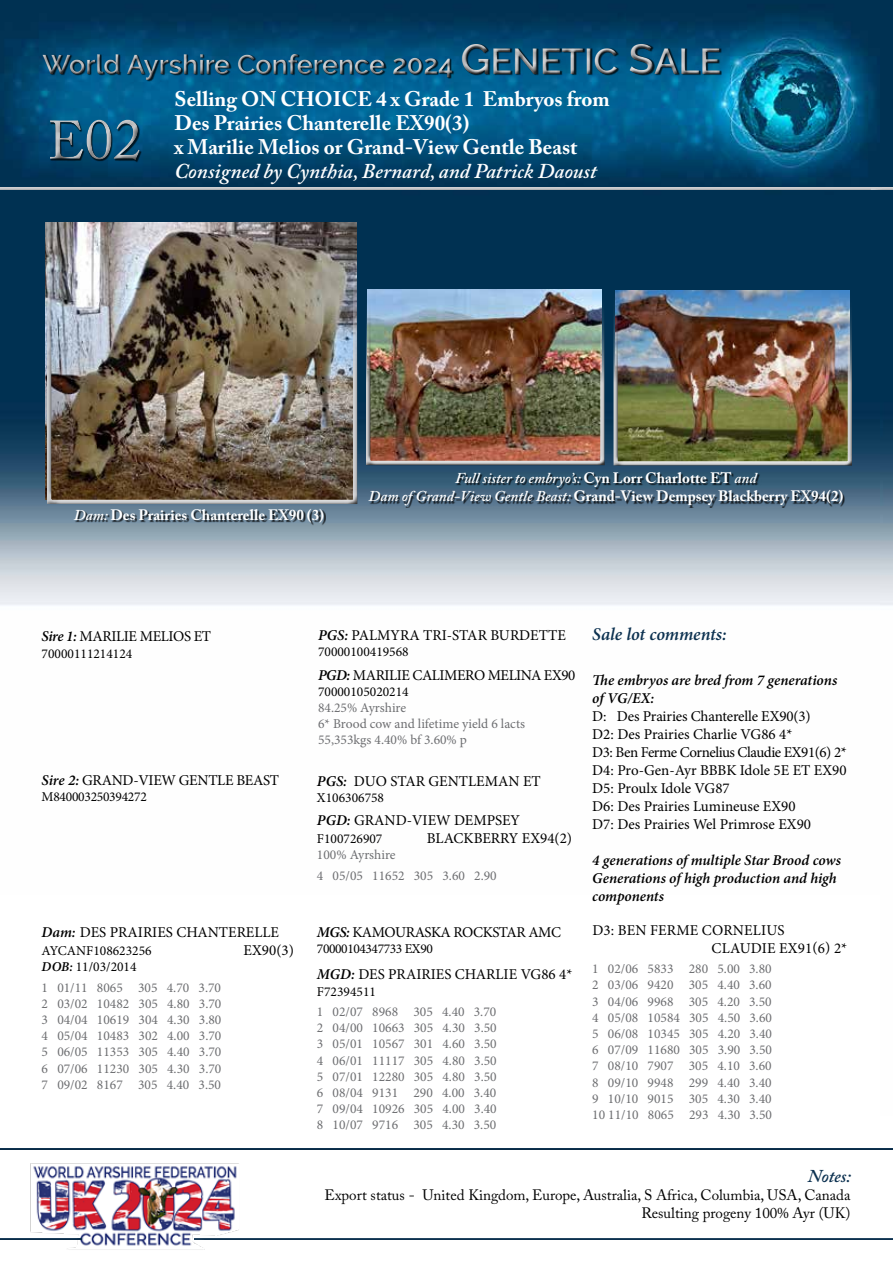
<style>
.page{position:relative;width:893px;height:1263px;background:#fff}
.page>*{position:absolute;margin:0;border:0;box-sizing:border-box;transform-origin:0 0}
.t1{font:57px "Adobe Caslon Pro";color:#c7c8ca}
.t2{font:600 27px "Raleway";color:#c7c8ca}
.t3{font:700 21px/24px "Adobe Caslon Pro";color:#fff}
.t4{font:italic 600 21px "Adobe Caslon Pro";color:#fff}
.t5{font:italic 600 18px "Minion Pro";letter-spacing:-.005em;color:#0c3150}
.t6{font:italic 600 18px "Adobe Caslon Pro";letter-spacing:-.005em;color:#0c3150}
.t7{font:15px/18px "Minion Pro";letter-spacing:-.005em;color:#000}
.t8{font:700 15px/18px "Adobe Caslon Pro";color:#fff;text-align:center}
.t9{font:italic 600 15px/18px "Minion Pro";letter-spacing:-.005em;color:#000}
.t10{font:15px/18px "Adobe Caslon Pro";color:#000;text-align:right}
.t11{font:15px "Minion Pro";letter-spacing:-.03em;color:#000}
.t12{font:15px "Minion Pro";letter-spacing:-.035em;color:#000}
.t13{font:15px "Minion Pro";letter-spacing:-.025em;color:#000}
.t14{font:13.5px/16.2px "Minion Pro";color:#6d6e71}
.t15{font:13.5px "Minion Pro";color:#000}
.t16{font:13.5px "Minion Pro";letter-spacing:-.03em;color:#000}
.t17{font:13.5px "Minion Pro";letter-spacing:-.02em;color:#000}
.s1{font-size:42px}
.s2{font-size:36px}
.s3{font-size:54px}
.s4{font-weight:600;font-style:italic}
.s5{font-weight:600;font-style:italic;color:#000}
.s6{color:#000}
</style>
<div class="page">
<img style="left:30px;top:1163px;width:209px;height:87px">
<img style="left:0;top:0;width:880px;height:605px">
<hr style="left:193px;top:1238px;width:700px;height:3px;background:#000;opacity:.75">
<hr style="left:0;top:1238px;width:83px;height:3px;background:#000;opacity:.75">
<img style="left:880px;top:0;width:13px;height:606px">
<hr style="left:0;top:188px;width:893px;height:4px;background:#000;opacity:.75">
<hr style="left:870px;top:188px;width:23px;height:4px;background:#000;opacity:.75">
<div style="left:75px;top:510px;width:251px;height:15px;background:#000;opacity:.75"></div>
<div style="left:369px;top:472px;width:476px;height:36px;background:#000;opacity:.75"></div>
<div style="left:45px;top:222px;width:314px;height:284px;background:#000;opacity:.75"></div>
<div style="left:612px;top:287px;width:241px;height:180px;background:#000;opacity:.75"></div>
<div style="left:364px;top:286px;width:242px;height:180px;background:#000;opacity:.75"></div>
<div style="left:35px;top:33px;width:700px;height:51px;background:#000;opacity:.5"></div>
<div style="left:38px;top:39px;width:685px;height:43px;background:#00466f"></div>
<div style="left:43px;top:44px;width:682px;height:40px;background:#000;opacity:.75"></div>
<div style="left:37px;top:101px;width:117px;height:78px;background:#000;opacity:.5"></div>
<div style="left:39px;top:109px;width:106px;height:57px;background:#fff;opacity:.75"></div>
<div style="left:41px;top:118px;width:110px;height:53px;background:#000;opacity:.75"></div>
<hr style="left:0;top:1148px;width:893px;height:3px;background:#000;opacity:.75">
<h2 class="t2" style="left:43px;top:48px;width:680px">World Ayrshire Conference 2024 <span class="s1">G</span><span class="s2">ENETIC</span> <span class="s1">S</span><span class="s2">ALE</span></h2>
<h1 class="t1" style="left:47px;top:106px;width:96px"><span class="s3">E</span>02</h1>
<h3 class="t3" style="left:174px;top:87px;width:437px">Selling ON CHOICE 4 x Grade 1 Embryos from<br>Des Prairies Chanterelle EX90(3)<br>x Marilie Melios or Grand-View Gentle Beast</h3>
<h3 class="t4" style="left:174px;top:159px;width:424px">Consigned by Cynthia, Bernard, and Patrick Daoust</h3>
<p class="t8" style="left:368px;top:469px;width:476px"><span class="s4">Full sister to embryo’s:</span> Cyn Lorr Charlotte ET <span class="s4">and<br>Dam of Grand-View Gentle Beast:</span> Grand-View Dempsey Blackberry EX94(2)</p>
<p class="t8" style="left:74px;top:506px;width:252px"><span class="s4">Dam:</span> Des Prairies Chanterelle EX90 (3)</p>
<p class="t13" style="left:42px;top:626px;width:171px"><span class="s4">Sire 1:</span> MARILIE MELIOS ET</p>
<p class="t15" style="left:42px;top:644px;width:92px">70000111214124</p>
<p class="t7" style="left:42px;top:771px;width:239px"><span class="s4">Sire 2:</span> GRAND-VIEW GENTLE BEAST</p>
<p class="t17" style="left:42px;top:788px;width:107px">M840003250394272</p>
<p class="t7" style="left:318px;top:626px;width:250px"><span class="s4">PGS:</span> PALMYRA TRI-STAR BURDETTE</p>
<p class="t15" style="left:318px;top:643px;width:92px">70000100419568</p>
<p class="t11" style="left:318px;top:665px;width:259px"><span class="s4">PGD:</span> MARILIE CALIMERO MELINA EX90</p>
<p class="t15" style="left:318px;top:682px;width:92px">70000105020214</p>
<p class="t14" style="left:318px;top:700px;width:209px">84.25% Ayrshire<br>6* Brood cow and lifetime yield 6 lacts<br>55,353kgs 4.40% bf 3.60% p</p>
<p class="t7" style="left:317px;top:772px;width:225px"><span class="s4">PGS:</span> DUO STAR GENTLEMAN ET</p>
<p class="t15" style="left:317px;top:789px;width:69px">X106306758</p>
<p class="t7" style="left:317px;top:811px;width:205px"><span class="s4">PGD:</span> GRAND-VIEW DEMPSEY</p>
<p class="t15" style="left:317px;top:830px;width:67px">F100726907</p>
<p class="t7" style="left:427px;top:829px;width:147px">BLACKBERRY EX94(2)</p>
<p class="t14" style="left:317px;top:845px;width:181px;line-height:20.4px">100% Ayrshire<br>4 05/05 11652 305 3.60 2.90</p>
<h3 class="t5" style="left:592px;top:622px;width:136px">Sale lot comments:</h3>
<p class="t9" style="left:592px;top:671px;width:246px">The embryos are bred from 7 generations of VG/EX:</p>
<p class="t7" style="left:592px;top:707px;width:256px">D: Des Prairies Chanterelle EX90(3)<br>D2: Des Prairies Charlie VG86 4*<br>D3: Ben Ferme Cornelius Claudie EX91(6) 2* D4: Pro-Gen-Ayr BBBK Idole 5E ET EX90<br>D5: Proulx Idole VG87<br>D6: Des Prairies Lumineuse EX90<br>D7: Des Prairies Wel Primrose EX90</p>
<p class="t9" style="left:592px;top:851px;width:250px">4 generations of multiple Star Brood cows<br>Generations of high production and high components</p>
<p class="t7" style="left:42px;top:923px;width:239px"><span class="s4">Dam:</span> DES PRAIRIES CHANTERELLE</p>
<p class="t15" style="left:42px;top:941px;width:112px">AYCANF108623256</p>
<p class="t7" style="left:244px;top:941px;width:52px">EX90(3)</p>
<p class="t14" style="left:42px;top:957px;width:181px;line-height:20.4px"><span class="s5">DOB:</span> <span class="s6">11/03/2014<br></span>1 01/11 8065 305 4.70 3.70</p>
<p class="t14" style="left:42px;top:995px;width:181px;text-align:justify">2 03/02 10482 305 4.80 3.70<br>3 04/04 10619 304 4.30 3.80<br>4 05/04 10483 302 4.00 3.70<br>5 06/05 11353 305 4.40 3.70<br>6 07/06 11230 305 4.30 3.70<br>7 09/02 8167 305 4.40 3.50</p>
<p class="t12" style="left:317px;top:922px;width:246px"><span class="s4">MGS:</span> KAMOURASKA ROCKSTAR AMC</p>
<p class="t16" style="left:317px;top:940px;width:117px">70000104347733 EX90</p>
<p class="t7" style="left:317px;top:966px;width:257px"><span class="s4">MGD:</span> DES PRAIRIES CHARLIE VG86 4*</p>
<p class="t15" style="left:317px;top:982px;width:60px">F72394511</p>
<p class="t14" style="left:317px;top:1004px;width:181px;text-align:justify">1 02/07 8968 305 4.40 3.70<br>2 04/00 10663 305 4.30 3.50<br>3 05/01 10567 301 4.60 3.50<br>4 06/01 11117 305 4.80 3.50<br>5 07/01 12280 305 4.80 3.50<br>6 08/04 9131 290 4.00 3.40<br>7 09/04 10926 305 4.00 3.40<br>8 10/07 9716 305 4.30 3.50</p>
<p class="t7" style="left:711px;top:921px;width:137px;text-indent:-119px">D3: BEN FERME CORNELIUS<br>CLAUDIE EX91(6) 2*</p>
<p class="t14" style="left:592px;top:961px;width:181px;text-align:justify">1 02/06 5833 280 5.00 3.80<br>2 03/06 9420 305 4.40 3.60<br>3 04/06 9968 305 4.20 3.50<br>4 05/08 10584 305 4.50 3.60<br>5 06/08 10345 305 4.20 3.40<br>6 07/09 11680 305 3.90 3.50<br>7 08/10 7907 305 4.10 3.60<br>8 09/10 9948 299 4.40 3.40<br>9 10/10 9015 305 4.30 3.40<br>10 11/10 8065 293 4.30 3.50</p>
<h3 class="t6" style="left:808px;top:1165px;width:45px">Notes:</h3>
<p class="t10" style="left:325px;top:1186px;width:527px">Export status - United Kingdom, Europe, Australia, S Africa, Columbia, USA, Canada<br>Resulting progeny 100% Ayr (UK)</p>
</div>
